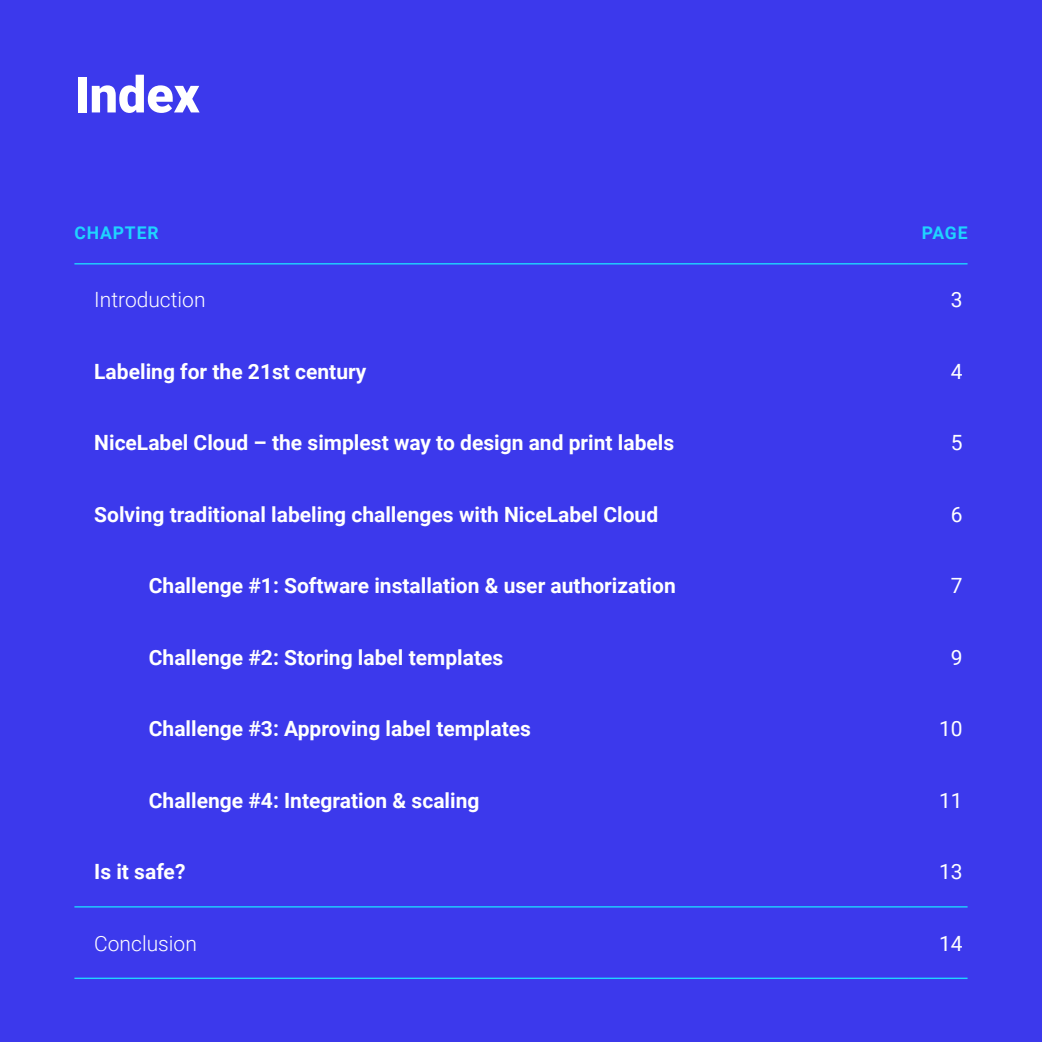
<style>
.page{position:relative;width:1042px;height:1042px;background:#3c39ec}
.page>*{position:absolute;margin:0;border:0;box-sizing:border-box;transform-origin:0 0}
.t1{font:900 50.4px "Roboto";color:#fff}
.t2{font:700 21px "Roboto";color:#fff}
.t3{font:300 21px "Roboto";color:#fff}
.t4{font:21px "Roboto";color:#fff}
.t5{font:700 17.5px "Roboto";letter-spacing:.05em;color:#1fd4ff}
</style>
<div class="page">
<hr style="left:74px;top:263px;width:834px;height:1px;background:#1fd4ff">
<hr style="left:908px;top:263px;width:59px;height:1px;background:#1fd4ff">
<hr style="left:74px;top:906px;width:834px;height:1px;background:#1fd4ff">
<hr style="left:908px;top:906px;width:59px;height:1px;background:#1fd4ff">
<hr style="left:74px;top:977px;width:834px;height:2px;background:#1fd4ff">
<hr style="left:908px;top:977px;width:59px;height:2px;background:#1fd4ff">
<h1 class="t1" style="left:74px;top:59px;width:127px">Index</h1>
<p class="t5" style="left:74px;top:220px;width:86px">CHAPTER</p>
<p class="t5" style="left:922px;top:220px;width:47px">PAGE</p>
<p class="t3" style="left:94px;top:285px;width:113px">Introduction</p>
<p class="t4" style="left:951px;top:285px;width:13px">3</p>
<p class="t2" style="left:94px;top:357px;width:274px">Labeling for the 21st century</p>
<p class="t4" style="left:951px;top:357px;width:13px">4</p>
<p class="t2" style="left:94px;top:428px;width:581px">NiceLabel Cloud – the simplest way to design and print labels</p>
<p class="t4" style="left:951px;top:428px;width:13px">5</p>
<p class="t2" style="left:94px;top:499px;width:565px">Solving traditional labeling challenges with NiceLabel Cloud</p>
<p class="t4" style="left:951px;top:499px;width:13px">6</p>
<p class="t2" style="left:149px;top:571px;width:528px">Challenge #1: Software installation &amp; user authorization</p>
<p class="t4" style="left:951px;top:571px;width:13px">7</p>
<p class="t2" style="left:149px;top:642px;width:356px">Challenge #2: Storing label templates</p>
<p class="t4" style="left:951px;top:642px;width:13px">9</p>
<p class="t2" style="left:149px;top:714px;width:384px">Challenge #3: Approving label templates</p>
<p class="t4" style="left:939px;top:714px;width:25px">10</p>
<p class="t2" style="left:149px;top:785px;width:332px">Challenge #4: Integration &amp; scaling</p>
<p class="t4" style="left:939px;top:785px;width:25px">11</p>
<p class="t2" style="left:94px;top:857px;width:93px">Is it safe?</p>
<p class="t4" style="left:939px;top:857px;width:25px">13</p>
<p class="t3" style="left:94px;top:928px;width:104px">Conclusion</p>
<p class="t4" style="left:939px;top:928px;width:25px">14</p>
</div>
